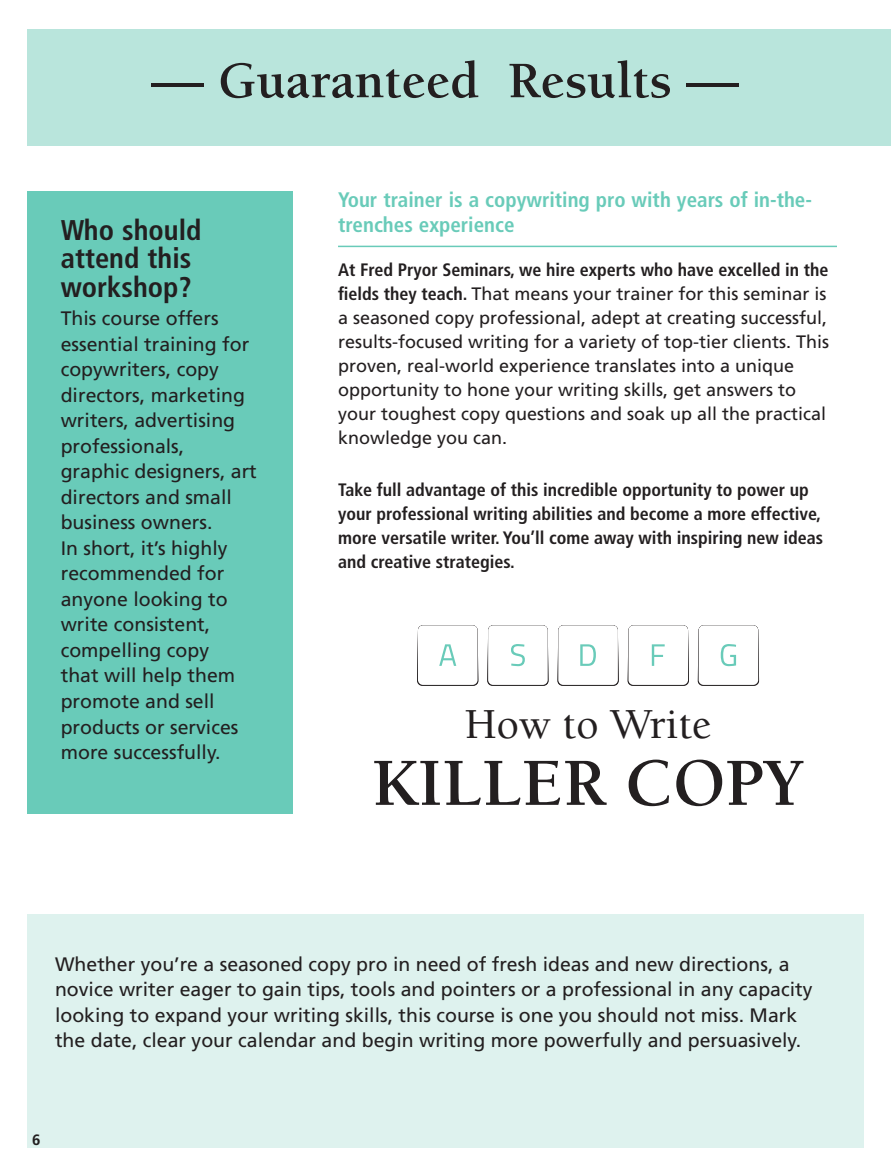
<style>
.page{position:relative;width:891px;height:1175px;background:#fff}
.page>*{position:absolute;margin:0;border:0;box-sizing:border-box;transform-origin:0 0}
.t1{font:700 69.15px "Berkeley Std";color:#231f20}
.Body_Copy{font:700 52.5px "Berkeley Std";color:#231f20}
.t2{font:500 43.8px "Berkeley Std";color:#231f20}
.Subhead{font:700 condensed 28.5px/28.5px "Frutiger LT Std";color:#231f20}
.Categories{font:700 condensed 21px/25.2px "Frutiger LT Std";color:#69cbb9}
.Body_Copy-2{font:19.5px/25.5px "Frutiger LT Std";color:#231f20}
.Body_Copy-3{font:18px/24px "Frutiger LT Std";color:#231f20}
.Body_Copy-4{font:700 condensed 18px/24px "Frutiger LT Std";color:#231f20}
.t3{font:700 15px "Frutiger";color:#231f20}
.s1{font-weight:700;font-stretch:condensed}
</style>
<div class="page">
<div style="left:27px;top:914px;width:837px;height:234px;background:#def2ee"></div>
<div style="left:27px;top:29px;width:864px;height:117px;background:#b9e5dc"></div>
<hr style="left:338px;top:246px;width:499px;height:1px;background:#69cbb9">
<div style="left:27px;top:191px;width:266px;height:622px;background:#69cbb9"></div>
<svg style="left:417px;top:625px;width:61px;height:61px"></svg>
<svg style="left:487px;top:625px;width:62px;height:61px"></svg>
<svg style="left:557px;top:625px;width:62px;height:61px"></svg>
<svg style="left:628px;top:625px;width:61px;height:61px"></svg>
<svg style="left:698px;top:625px;width:61px;height:61px"></svg>
<p class="Body_Copy" style="left:151px;top:53px;width:589px">— Guaranteed Results —</p>
<p class="Subhead" style="left:61px;top:215px;width:142px">Who should attend this workshop?</p>
<p class="Body_Copy-2" style="left:61px;top:306px;width:198px">This course offers essential training for copywriters, copy directors, marketing writers, advertising professionals, graphic designers, art directors and small business owners.<br>In short, it’s highly recommended for anyone looking to write consistent, compelling copy<br>that will help them promote and sell products or services more successfully.</p>
<p class="Categories" style="left:338px;top:187px;width:476px">Your trainer is a copywriting pro with years of in-the&shy;trenches experience</p>
<p class="Body_Copy-3" style="left:338px;top:258px;width:493px"><span class="s1">At Fred Pryor Seminars, we hire experts who have excelled in the fields they teach.</span> That means your trainer for this seminar is a seasoned copy professional, adept at creating successful, results-focused writing for a variety of top-tier clients. This proven, real-world experience translates into a unique opportunity to hone your writing skills, get answers to your toughest copy questions and soak up all the practical knowledge you can.</p>
<p class="Body_Copy-4" style="left:338px;top:478px;width:487px">Take full advantage of this incredible opportunity to power up your professional writing abilities and become a more effective, more versatile writer. You’ll come away with inspiring new ideas and creative strategies.</p>
<p class="t2" style="left:465px;top:701px;width:248px">How to Write</p>
<p class="t1" style="left:372px;top:746px;width:434px">KILLER COPY</p>
<p class="Body_Copy-2" style="left:55px;top:951px;width:759px">Whether you’re a seasoned copy pro in need of fresh ideas and new directions, a novice writer eager to gain tips, tools and pointers or a professional in any capacity looking to expand your writing skills, this course is one you should not miss. Mark the date, clear your calendar and begin writing more powerfully and persuasively.</p>
<p class="t3" style="left:32px;top:1130px;width:10px">6</p>
</div>
